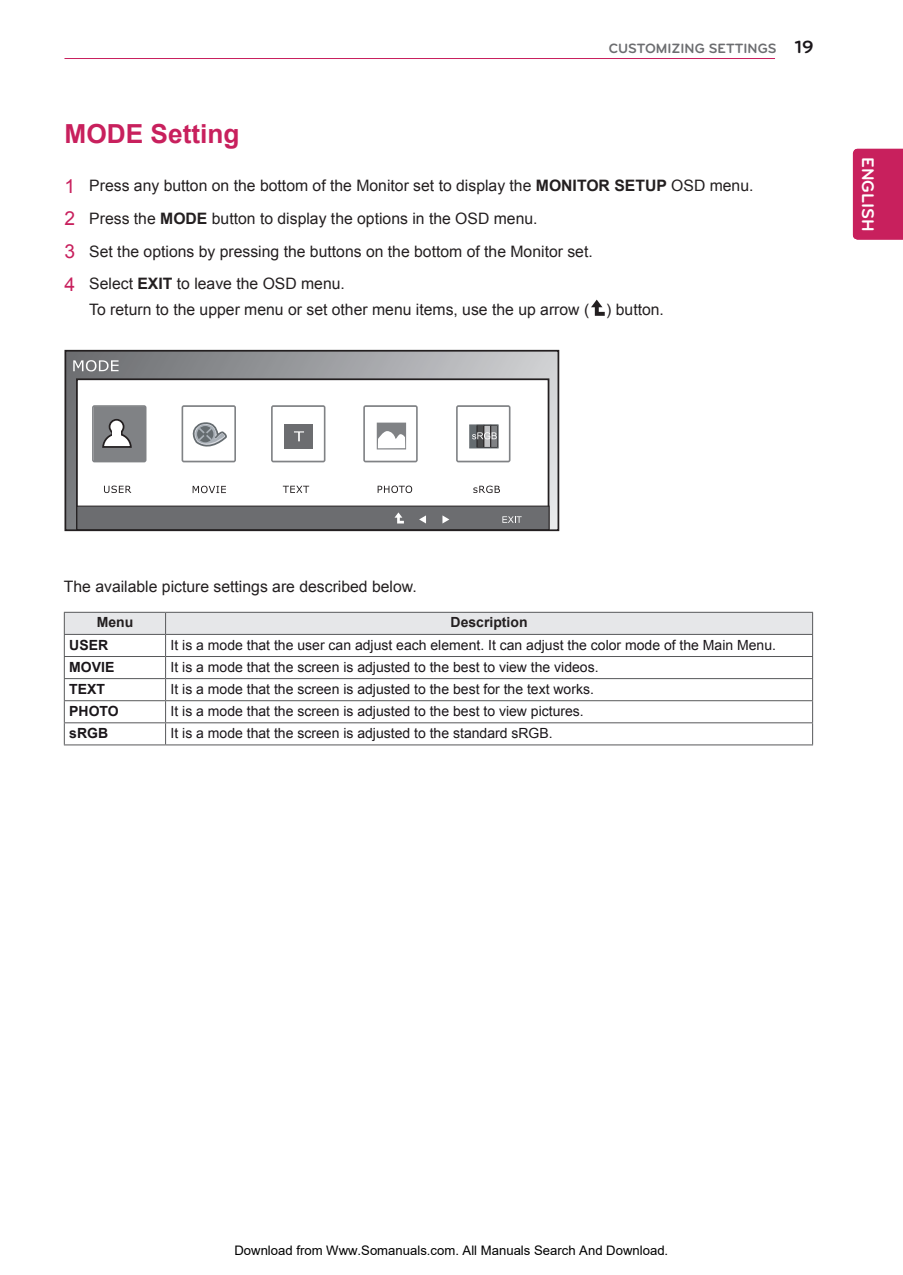
<style>
.page{position:relative;width:903px;height:1275px;background:#fff}
.page>*{position:absolute;margin:0;border:0;box-sizing:border-box;transform-origin:0 0}
.t1{font:700 26.25px "Arial";color:#c8205d}
.t2{font:700 21px "Bryant LG";color:#fff}
.t3{font:700 18.38px "Bryant LG";color:#1a161a}
.t4{font:700 17.5px "Bryant LG";color:#fff}
.t5{font:15.75px/32.7px "Arial";color:#231f20}
.t6{font:14px "Arial";color:#1a161a}
.t7{font:700 14px "Arial";color:#1a161a}
.t8{font:700 14px "Bryant LG";color:#6c6d70}
.t9{font:700 14px "Arial";color:#231f20}
.t10{font:13.12px "Arial";color:#000}
.s1{font-size:19.25px;color:#c8205d}
.s2{font-weight:700}
</style>
<div class="page">
<hr style="left:64px;top:58px;width:711px;height:1px;background:#c8205d">
<div style="left:853px;top:149px;width:50px;height:91px;background:#c8205d"></div>
<svg style="left:591px;top:300px;width:14px;height:16px"></svg>
<hr style="left:166px;top:744px;width:647px;height:1px;background:#57585a">
<svg style="left:64px;top:612px;width:749px;height:132px"></svg>
<hr style="left:64px;top:744px;width:102px;height:1px;background:#57585a">
<svg style="left:64px;top:350px;width:495px;height:181px"></svg>
<svg style="left:182px;top:405px;width:54px;height:57px"></svg>
<svg style="left:271px;top:405px;width:54px;height:57px"></svg>
<svg style="left:363px;top:405px;width:55px;height:57px"></svg>
<div style="left:77px;top:506px;width:472px;height:24px;background:#6c6d70;border:1px solid #231f20"></div>
<svg style="left:394px;top:512px;width:10px;height:11px"></svg>
<svg style="left:419px;top:515px;width:7px;height:8px"></svg>
<svg style="left:442px;top:515px;width:7px;height:8px"></svg>
<svg style="left:502px;top:516px;width:20px;height:7px"></svg>
<svg style="left:456px;top:405px;width:54px;height:57px"></svg>
<svg style="left:92px;top:405px;width:54px;height:57px;background:#888a8c"></svg>
<div style="left:113px;top:430px;width:8px;height:8px;background:#fff"></div>
<svg style="left:73px;top:360px;width:46px;height:11px"></svg>
<svg style="left:104px;top:486px;width:27px;height:7px"></svg>
<svg style="left:283px;top:486px;width:26px;height:7px"></svg>
<svg style="left:378px;top:486px;width:34px;height:7px"></svg>
<svg style="left:473px;top:486px;width:27px;height:7px"></svg>
<svg style="left:193px;top:486px;width:33px;height:7px"></svg>
<p class="t8" style="left:609px;top:40px;width:169px">CUSTOMIZING SETTINGS</p>
<p class="t3" style="left:795px;top:36px;width:20px">19</p>
<h1 class="t1" style="left:64px;top:117px;width:177px">MODE Setting</h1>
<p class="t5" style="left:64px;top:170px;width:561px"><span class="s1">1</span> Press any button on the bottom of the Monitor set to display the <span class="s2">MON ITOR SET</span></p>
<p class="t5" style="left:645px;top:170px;width:110px"><span class="s2">UP</span> OSD menu.</p>
<p class="t5" style="left:64px;top:202px;width:530px"><span class="s1">2</span> Press the <span class="s2">MODE</span> button to display the options in the OSD menu.<br><span class="s1">3</span> Set the options by pressing the buttons on the bottom of the Monitor set.<br><span class="s1">4</span> Select <span class="s2">EXIT</span> to leave the OSD menu.</p>
<p class="t5" style="left:89px;top:293px;width:576px">To return to the upper menu or set other menu items, use the up arrow ( ) button.</p>
<p class="t4" style="left:879px;top:157px;width:76px;rotate:90deg">ENGLISH</p>
<h2 class="t2" style="left:883px;top:173px;width:44px;rotate:90deg">ENG</h2>
<p class="t5" style="left:64px;top:570px;width:354px">The available picture settings are described below.</p>
<p class="t9" style="left:97px;top:613px;width:38px">Menu</p>
<p class="t9" style="left:451px;top:613px;width:79px">Description</p>
<p class="t7" style="left:69px;top:635px;width:40px">USER</p>
<p class="t6" style="left:171px;top:635px;width:607px">It is a mode that the user can adjust each element. It can adjust the color mode of the Main Menu.</p>
<p class="t7" style="left:69px;top:657px;width:45px">MOVIE</p>
<p class="t6" style="left:171px;top:658px;width:430px">It is a mode that the screen is adjusted to the best to view the videos.</p>
<p class="t7" style="left:69px;top:680px;width:37px">TEXT</p>
<p class="t6" style="left:171px;top:680px;width:425px">It is a mode that the screen is adjusted to the best for the text works.</p>
<p class="t7" style="left:69px;top:702px;width:31px">PHOTO</p>
<p class="t6" style="left:171px;top:702px;width:415px">It is a mode that the screen is adjusted to the best to view pictures.</p>
<p class="t7" style="left:69px;top:724px;width:40px">sRGB</p>
<p class="t6" style="left:171px;top:724px;width:384px">It is a mode that the screen is adjusted to the standard sRGB.</p>
<p class="t10" style="left:234px;top:1243px;width:435px">Download from Www.Somanuals.com. All Manuals Search And Download.</p>
</div>
